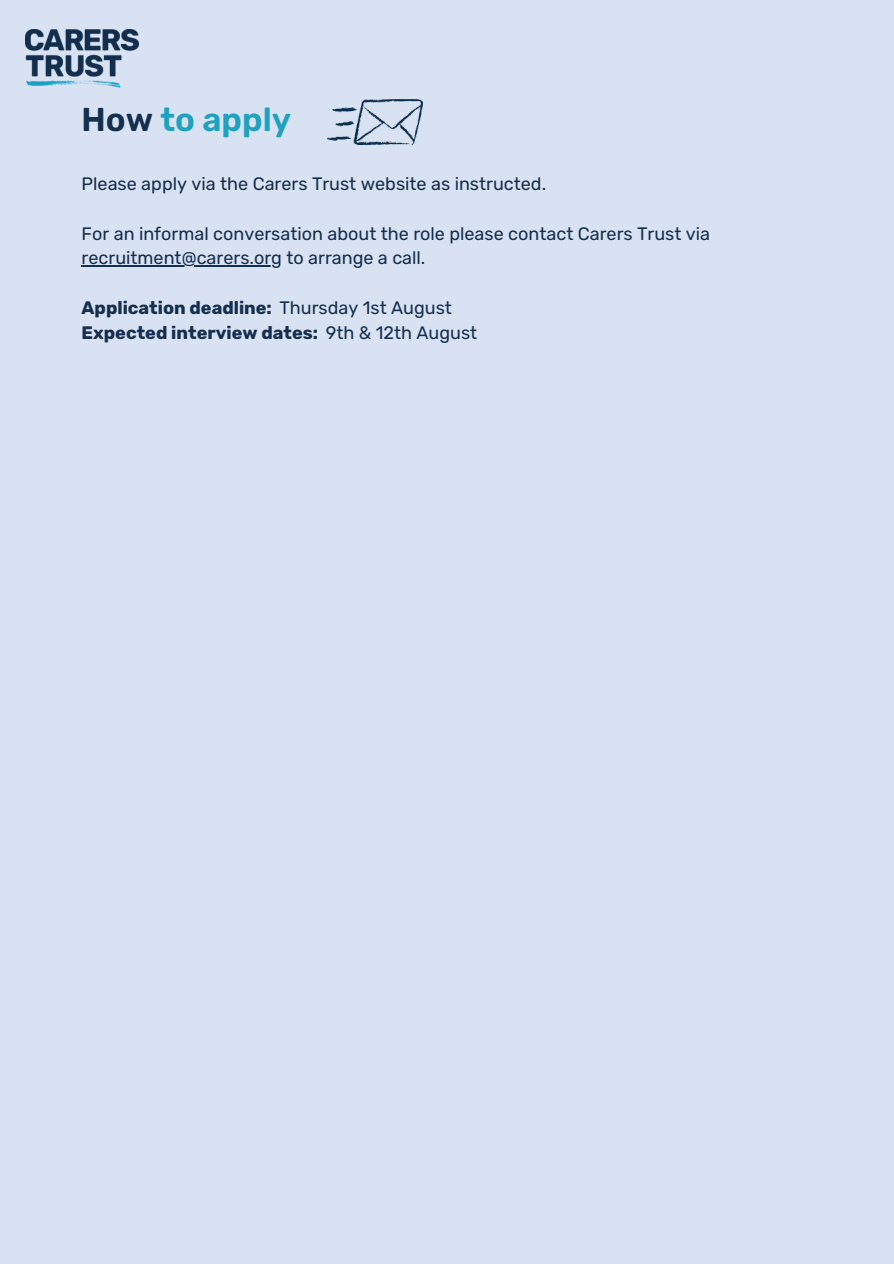
<style>
.page{position:relative;width:894px;height:1264px;background:#fff}
.page>*{position:absolute;margin:0;border:0;box-sizing:border-box;transform-origin:0 0}
.t1{font:600 33px "Rubik";color:#1fa1c0}
.t2{font:18px "Rubik";color:#152f4e}
.t3{font:700 18px "Rubik";color:#152f4e}
.s1{color:#152f4e}
.s2{font-weight:400}
</style>
<div class="page">
<div style="left:0;top:0;width:893px;height:1263px;background:#d9e2f3"></div>
<img style="left:25px;top:30px;width:114px;height:58px">
<hr style="left:82px;top:265px;width:200px;height:1px;background:#152f4e">
<img style="left:327px;top:99px;width:95px;height:45px">
<p class="t1" style="left:82px;top:101px;width:211px"><span class="s1">How</span> to apply</p>
<h1 class="t2" style="left:82px;top:173px;width:466px">Please apply via the Carers Trust website as instructed.</h1>
<p class="t2" style="left:82px;top:223px;width:630px">For an informal conversation about the role please contact Carers Trust via</p>
<p class="t2" style="left:82px;top:247px;width:345px">recruitment@carers.org to arrange a call.</p>
<p class="t3" style="left:82px;top:297px;width:371px">Application deadline: <span class="s2">Thursday 1st August</span></p>
<p class="t3" style="left:82px;top:322px;width:397px">Expected interview dates: <span class="s2">9th &amp; 12th August</span></p>
</div>
